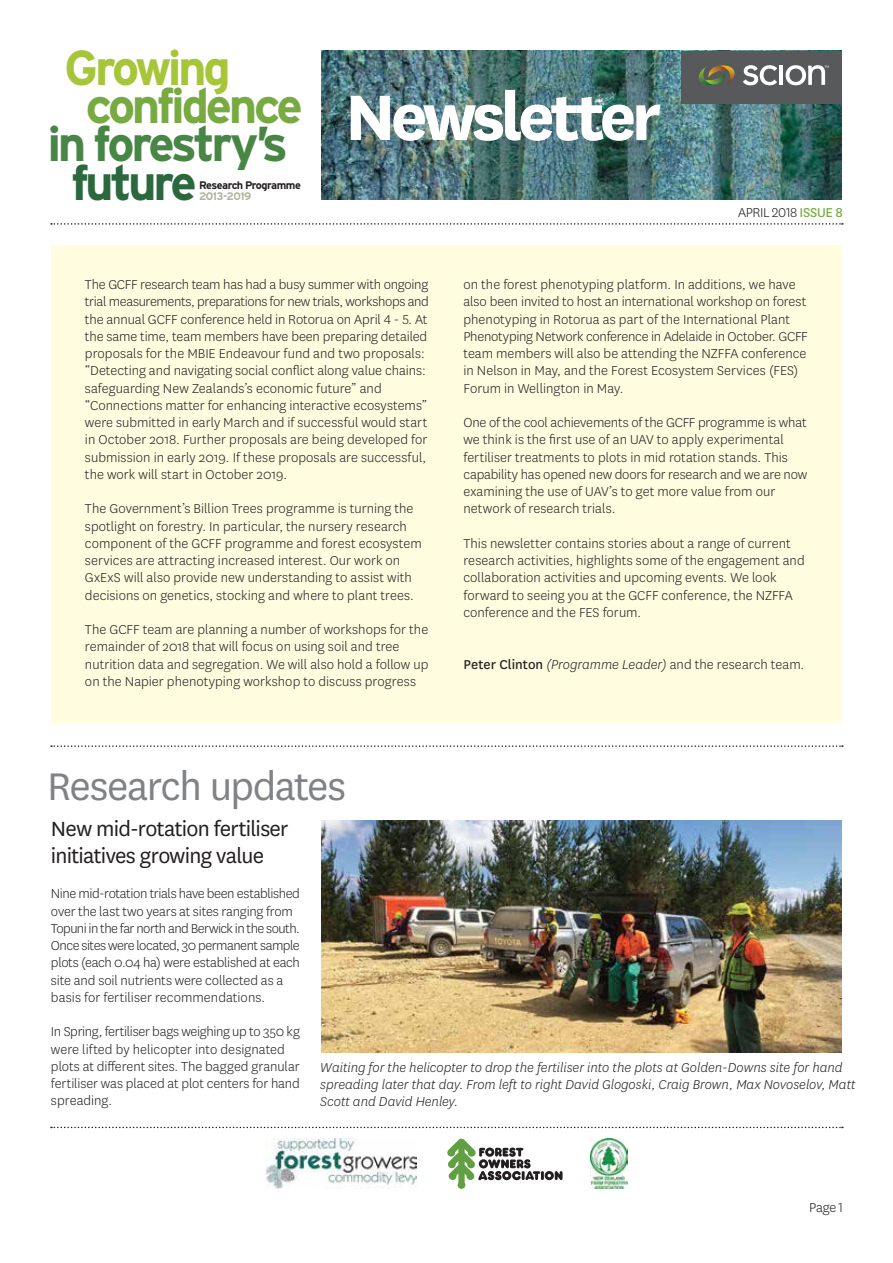
<style>
.page{position:relative;width:893px;height:1263px;background:#fff}
.page>*{position:absolute;margin:0;border:0;box-sizing:border-box;transform-origin:0 0}
.t1{font:700 75px "National";letter-spacing:-.06em;color:#fff}
.t2{font:700 49.05px "Interstate";letter-spacing:-.075em;color:#488645}
.t3{font:700 49.05px "Interstate";letter-spacing:-.07em;color:#78aa42}
.t4{font:700 49.05px "Interstate";letter-spacing:-.075em;color:#a7c539}
.t5{font:700 49.05px "Interstate";letter-spacing:-.08em;color:#2b683d}
.t6{font:45px "National";letter-spacing:-.035em;color:#808285}
.t7{font:24px/27px "National";letter-spacing:-.03em;color:#231f20}
.t8{font:300 15px/17.2px "National";color:#231f20}
.t9{font:300 15px/17.2px "National";letter-spacing:-.02em;color:#231f20}
.t10{font:italic 300 15px/17.2px "National";color:#231f20}
.t11{font:300 15px "National";letter-spacing:-.025em;color:#231f20}
.t12{font:700 10.95px "Interstate";letter-spacing:-.055em;color:#231f20}
.t13{font:700 10.95px "Interstate";letter-spacing:-.05em;color:#b1b49b}
.s1{font-weight:400;color:#78aa42}
.s2{font-weight:400}
.s3{font-style:italic}
</style>
<div class="page">
<img style="left:321px;top:51px;width:521px;height:148px">
<svg style="left:51px;top:223px;width:792px;height:2px"></svg>
<div style="left:51px;top:245px;width:791px;height:478px;background:#fffcdf"></div>
<svg style="left:51px;top:745px;width:792px;height:2px"></svg>
<svg style="left:51px;top:1127px;width:792px;height:1px"></svg>
<svg style="left:447px;top:1138px;width:116px;height:51px"></svg>
<img style="left:591px;top:1138px;width:36px;height:51px">
<img style="left:265px;top:1138px;width:152px;height:51px">
<div style="left:681px;top:51px;width:161px;height:53px;background:#58595b"></div>
<svg style="left:743px;top:65px;width:34px;height:20px"></svg>
<hr style="left:779px;top:66px;width:4px;height:19px;background:#fff">
<svg style="left:698px;top:65px;width:37px;height:20px"></svg>
<svg style="left:786px;top:65px;width:43px;height:20px"></svg>
<img style="left:321px;top:820px;width:521px;height:232px">
<h2 class="t4" style="left:64px;top:41px;width:168px">Growing</h2>
<h2 class="t3" style="left:86px;top:79px;width:219px">confidence</h2>
<h2 class="t2" style="left:47px;top:117px;width:242px">in forestry’s</h2>
<h2 class="t5" style="left:71px;top:155px;width:127px">future</h2>
<p class="t12" style="left:199px;top:179px;width:103px">Research Programme</p>
<p class="t13" style="left:199px;top:190px;width:54px">2013-2019</p>
<h1 class="t1" style="left:345px;top:64px;width:318px">Newsletter</h1>
<p class="t11" style="left:738px;top:203px;width:106px">APRIL 2018 <span class="s1">ISSUE 8</span></p>
<p class="t8" style="left:85px;top:275px;width:345px">The GCFF research team has had a busy summer with ongoing trial measurements, preparations for new trials, workshops and the annual GCFF conference held in Rotorua on April 4 - 5. At the same time, team members have been preparing detailed proposals for the MBIE Endeavour fund and two proposals: “Detecting and navigating social conflict along value chains: safeguarding New Zealands’s economic future” and “Connections matter for enhancing interactive ecosystems” were submitted in early March and if successful would start in October 2018. Further proposals are being developed for submission in early 2019. If these proposals are successful, the work will start in October 2019.</p>
<p class="t8" style="left:85px;top:500px;width:338px">The Government’s Billion Trees programme is turning the spotlight on forestry. In particular, the nursery research component of the GCFF programme and forest ecosystem services are attracting increased interest. Our work on GxExS will also provide new understanding to assist with decisions on genetics, stocking and where to plant trees.</p>
<p class="t8" style="left:85px;top:620px;width:345px">The GCFF team are planning a number of workshops for the remainder of 2018 that will focus on using soil and tree nutrition data and segregation. We will also hold a follow up on the Napier phenotyping workshop to discuss progress</p>
<h3 class="t6" style="left:47px;top:756px;width:300px">Research updates</h3>
<p class="t8" style="left:463px;top:275px;width:346px">on the forest phenotyping platform. In additions, we have also been invited to host an international workshop on forest phenotyping in Rotorua as part of the International Plant Phenotyping Network conference in Adelaide in October. GCFF team members will also be attending the NZFFA conference in Nelson in May, and the Forest Ecosystem Services (FES)<br>Forum in Wellington in May.</p>
<p class="t8" style="left:463px;top:413px;width:345px">One of the cool achievements of the GCFF programme is what we think is the first use of an UAV to apply experimental fertiliser treatments to plots in mid rotation stands. This capability has opened new doors for research and we are now examining the use of UAV’s to get more value from our network of research trials.</p>
<p class="t8" style="left:463px;top:534px;width:343px">This newsletter contains stories about a range of current research activities, highlights some of the engagement and collaboration activities and upcoming events. We look forward to seeing you at the GCFF conference, the NZFFA conference and the FES forum.</p>
<p class="t8" style="left:463px;top:655px;width:342px"><span class="s2">Peter Clinton</span> <span class="s3">(Programme Leader)</span> and the research team.</p>
<h3 class="t7" style="left:51px;top:814px;width:239px">New mid-rotation fertiliser initiatives growing value</h3>
<p class="t9" style="left:51px;top:885px;width:250px">Nine mid-rotation trials have been established over the last two years at sites ranging from Topuni in the far north and Berwick in the south.<br>Once sites were located, 30 permanent sample plots (each 0.04 ha) were established at each site and soil nutrients were collected as a basis for fertiliser recommendations.</p>
<p class="t8" style="left:51px;top:1023px;width:250px">In Spring, fertiliser bags weighing up to 350 kg were lifted by helicopter into designated plots at different sites. The bagged granular fertiliser was placed at plot centers for hand spreading.</p>
<p class="t10" style="left:320px;top:1058px;width:537px">Waiting for the helicopter to drop the fertiliser into the plots at Golden-Downs site for hand spreading later that day. From left to right David Glogoski, Craig Brown, Max Novoselov, Matt<br>Scott and David Henley.</p>
<p class="t8" style="left:809px;top:1198px;width:35px">Page 1</p>
</div>
